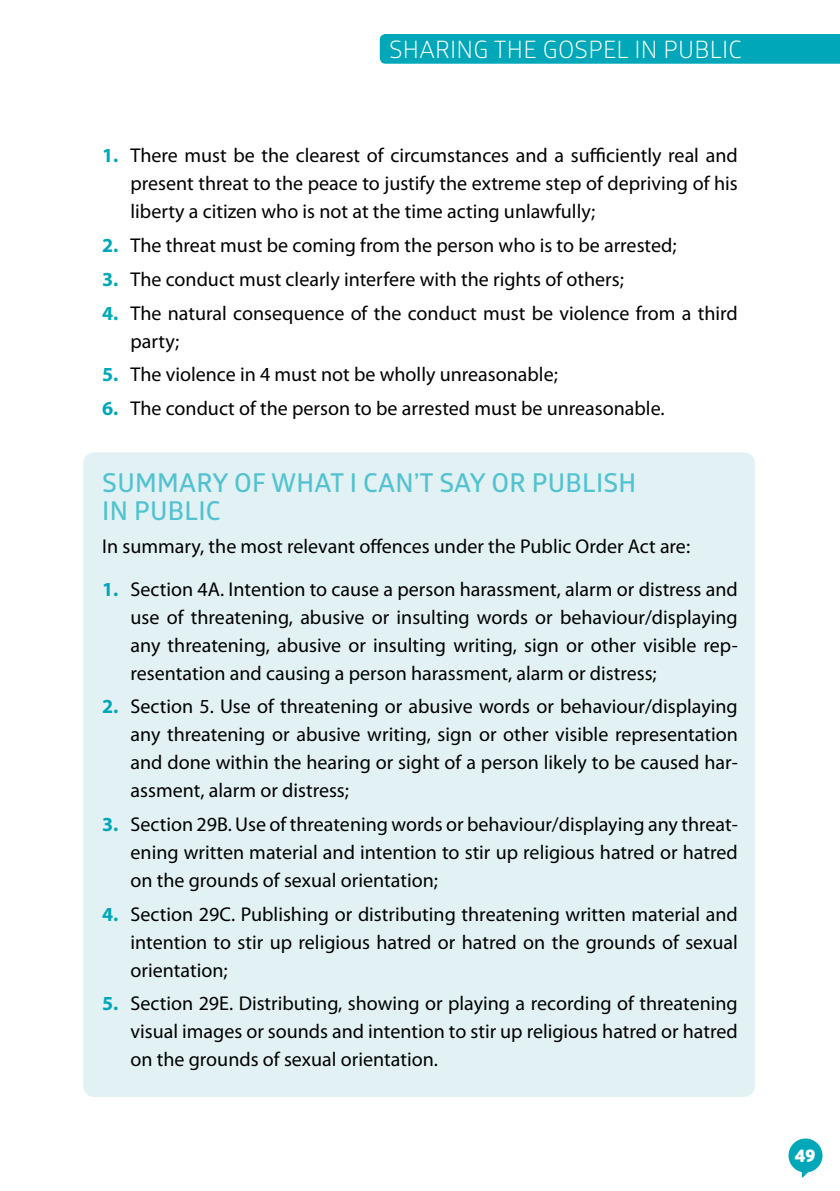
<style>
.page{position:relative;width:840px;height:1191px;background:#fff}
.page>*{position:absolute;margin:0;border:0;box-sizing:border-box;transform-origin:0 0}
.t1{font:600 26px/28px "Glober";letter-spacing:.01em;color:#53c2d0}
.t2{font:24px "Glober";letter-spacing:.01em;color:#fff}
.t3{font:20px/28px "Myriad Pro";color:#000;text-align:justify}
.t4{font:800 18px "Glober";color:#fff}
.s1{font-weight:700;color:#00a7b8}
</style>
<div class="page">
<svg style="left:788px;top:1138px;width:34px;height:39px"></svg>
<div style="left:83px;top:452px;width:671px;height:645px;background:#e2f2f4;border-radius:11px"></div>
<div style="left:379px;top:34px;width:460px;height:30px;background:#00a7b8"></div>
<p class="t2" style="left:389px;top:32px;width:354px">SHARING THE GOSPEL IN PUBLIC</p>
<p class="t3" style="left:130px;top:141px;width:608px;text-indent:-28px"><span class="s1">1.</span> There must be the clearest of circumstances and a sufficiently real and present threat to the peace to justify the extreme step of depriving of his liberty a citizen who is not at the time acting unlawfully;</p>
<p class="t3" style="left:102px;top:231px;width:575px"><span class="s1">2.</span> The threat must be coming from the person who is to be arrested;</p>
<p class="t3" style="left:102px;top:265px;width:523px"><span class="s1">3.</span> The conduct must clearly interfere with the rights of others;</p>
<p class="t3" style="left:130px;top:298px;width:608px;text-indent:-28px"><span class="s1">4.</span> The natural consequence of the conduct must be violence from a third party;</p>
<p class="t3" style="left:102px;top:360px;width:457px"><span class="s1">5.</span> The violence in 4 must not be wholly unreasonable;</p>
<p class="t3" style="left:102px;top:394px;width:563px"><span class="s1">6.</span> The conduct of the person to be arrested must be unreasonable.</p>
<h1 class="t1" style="left:102px;top:467px;width:535px">SUMMARY OF WHAT I CAN’T SAY OR PUBLISH<br>IN PUBLIC</h1>
<p class="t3" style="left:102px;top:532px;width:589px">In summary, the most relevant offences under the Public Order Act are:</p>
<p class="t3" style="left:130px;top:574px;width:608px;text-indent:-28px"><span class="s1">1.</span> Section 4A. Intention to cause a person harassment, alarm or distress and use of threatening, abusive or insulting words or behaviour/displaying any threatening, abusive or insulting writing, sign or other visible rep&shy;resentation and causing a person harassment, alarm or distress;</p>
<p class="t3" style="left:130px;top:692px;width:608px;text-indent:-28px"><span class="s1">2.</span> Section 5. Use of threatening or abusive words or behaviour/displaying any threatening or abusive writing, sign or other visible representation and done within the hearing or sight of a person likely to be caused har&shy;assment, alarm or distress;</p>
<p class="t3" style="left:130px;top:810px;width:608px;text-indent:-28px"><span class="s1">3.</span> Section 29B. Use of threatening words or behaviour/displaying any threat&shy;ening written material and intention to stir up religious hatred or hatred on the grounds of sexual orientation;</p>
<p class="t3" style="left:130px;top:899px;width:608px;text-indent:-28px"><span class="s1">4.</span> Section 29C. Publishing or distributing threatening written material and intention to stir up religious hatred or hatred on the grounds of sexual orientation;</p>
<p class="t3" style="left:130px;top:989px;width:608px;text-indent:-28px"><span class="s1">5.</span> Section 29E. Distributing, showing or playing a recording of threatening visual images or sounds and intention to stir up religious hatred or hatred on the grounds of sexual orientation.</p>
<p class="t4" style="left:794px;top:1142px;width:22px">49</p>
</div>
